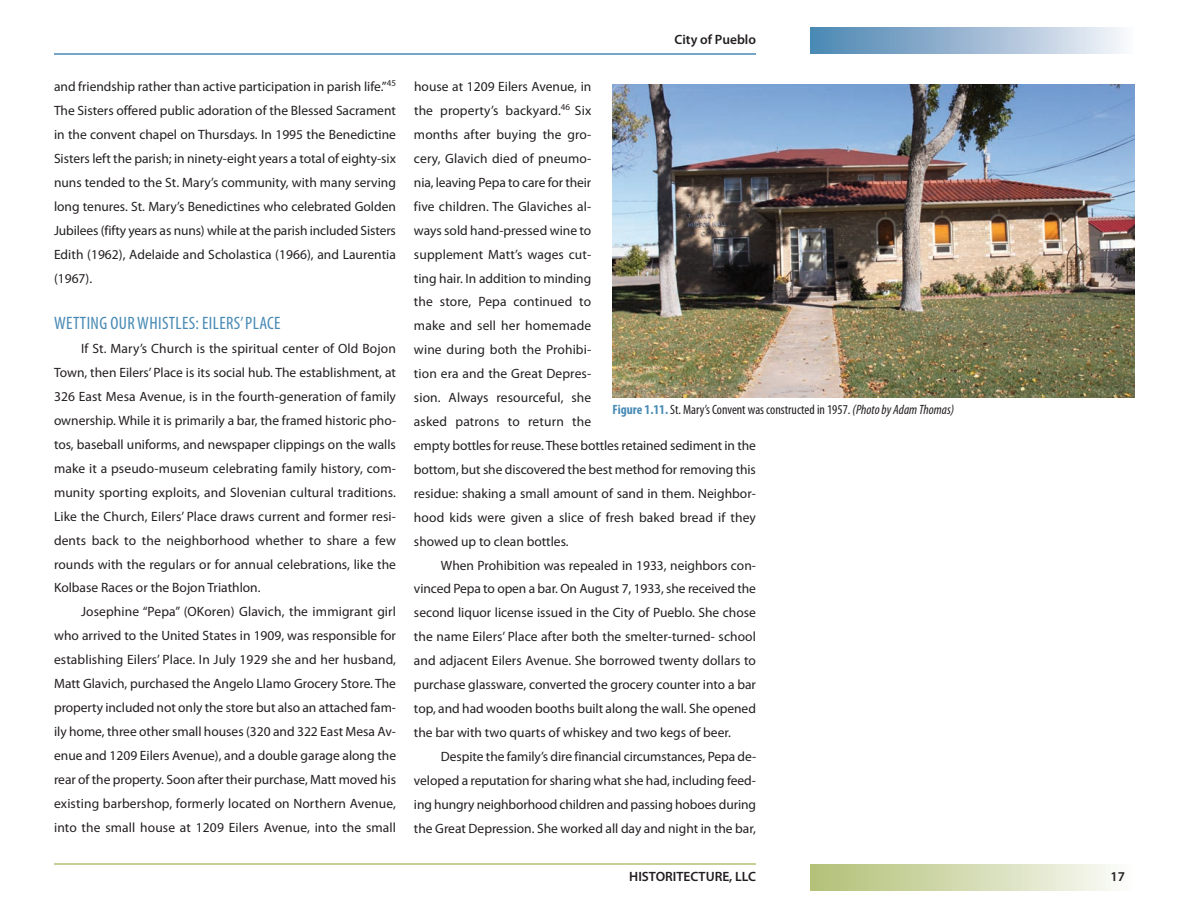
<style>
.page{position:relative;width:1188px;height:918px;background:#fff}
.page>*{position:absolute;margin:0;border:0;box-sizing:border-box;transform-origin:0 0}
.t1{font:condensed 18px "Myriad Pro";letter-spacing:.02em;color:#488ab4}
.t2{font:13.5px/23.9px "Myriad Pro";letter-spacing:.005em;color:#231f20;text-align:justify}
.t3{font:condensed 13.5px "Myriad Pro";color:#231f20}
.t4{font:600 13.5px "Myriad Pro";color:#231f20}
.s1{font-weight:700;color:#488ab4}
.s2{font-style:italic}
</style>
<div class="page">
<div style="left:810px;top:27px;width:324px;height:27px;background:linear-gradient(to right,#4983b1,#f6f5f9)"></div>
<hr style="left:54px;top:863px;width:702px;height:2px;background:#b3c178">
<hr style="left:54px;top:53px;width:702px;height:2px;background:#488ab4">
<img style="left:613px;top:84px;width:521px;height:313px">
<p class="t2" style="left:54px;top:76px;width:344px">and friendship rather than active participation in parish life.”<sup>45<br></sup>The Sisters offered public adoration of the Blessed Sacrament in the convent chapel on Thursdays. In 1995 the Benedictine Sisters left the parish; in ninety-eight years a total of eighty-six nuns tended to the St. Mary’s community, with many serving long tenures. St. Mary’s Benedictines who celebrated Golden Jubilees (fifty years as nuns) while at the parish included Sisters Edith (1962), Adelaide and Scholastica (1966), and Laurentia (1967).</p>
<h1 class="t1" style="left:54px;top:317px;width:228px">WETTING OUR WHISTLES: EILERS’ PLACE</h1>
<p class="t2" style="left:54px;top:338px;width:344px;text-indent:27px">If St. Mary’s Church is the spiritual center of Old Bojon Town, then Eilers’ Place is its social hub. The establishment, at 326 East Mesa Avenue, is in the fourth-generation of family ownership. While it is primarily a bar, the framed historic pho&shy;tos, baseball uniforms, and newspaper clippings on the walls make it a pseudo-museum celebrating family history, com&shy;munity sporting exploits, and Slovenian cultural traditions.<br>Like the Church, Eilers’ Place draws current and former resi&shy;dents back to the neighborhood whether to share a few rounds with the regulars or for annual celebrations, like the Kolbase Races or the Bojon Triathlon.</p>
<p class="t2" style="left:54px;top:601px;width:344px;text-indent:27px">Josephine “Pepa” (OKoren) Glavich, the immigrant girl who arrived to the United States in 1909, was responsible for establishing Eilers’ Place. In July 1929 she and her husband, Matt Glavich, purchased the Angelo Llamo Grocery Store. The property included not only the store but also an attached fam&shy;ily home, three other small houses (320 and 322 East Mesa Av&shy;enue and 1209 Eilers Avenue), and a double garage along the rear of the property. Soon after their purchase, Matt moved his existing barbershop, formerly located on Northern Avenue, into the small house at 1209 Eilers Avenue, into the small</p>
<p class="t4" style="left:675px;top:34px;width:83px">City of Pueblo</p>
<p class="t2" style="left:414px;top:76px;width:343px;text-align:left">house at 1209 Eilers Avenue, in<br>the property’s backyard.<sup>46</sup> Six<br>months after buying the gro-<br>cery, Glavich died of pneumo-<br>nia, leaving Pepa to care for their<br>five children. The Glaviches al-<br>ways sold hand-pressed wine to<br>supplement Matt’s wages cut-<br>ting hair. In addition to minding<br>the store, Pepa continued to<br>make and sell her homemade<br>wine during both the Prohibi-<br>tion era and the Great Depres-<br>sion. Always resourceful, she<br>asked patrons to return the<br>empty bottles for reuse. These bottles retained sediment in the bottom, but she discovered the best method for removing this residue: shaking a small amount of sand in them. Neighbor&shy;hood kids were given a slice of fresh baked bread if they showed up to clean bottles.</p>
<p class="t2" style="left:414px;top:554px;width:344px;text-indent:27px">When Prohibition was repealed in 1933, neighbors con&shy;vinced Pepa to open a bar. On August 7, 1933, she received the second liquor license issued in the City of Pueblo. She chose the name Eilers’ Place after both the smelter-turned- school and adjacent Eilers Avenue. She borrowed twenty dollars to purchase glassware, converted the grocery counter into a bar top, and had wooden booths built along the wall. She opened the bar with two quarts of whiskey and two kegs of beer.</p>
<p class="t2" style="left:414px;top:746px;width:344px;text-indent:27px">Despite the family’s dire financial circumstances, Pepa de&shy;veloped a reputation for sharing what she had, including feed&shy;ing hungry neighborhood children and passing hoboes during the Great Depression. She worked all day and night in the bar,</p>
<p class="t3" style="left:613px;top:405px;width:343px"><span class="s1">Figure 1.11.</span> St. Mary’s Convent was constructed in 1957. <span class="s2">(Photo by Adam Thomas)</span></p>
<p class="t4" style="left:629px;top:871px;width:128px">HISTORITECTURE, LLC</p>
<p class="t4" style="left:1111px;top:871px;width:16px">17</p>
</div>
